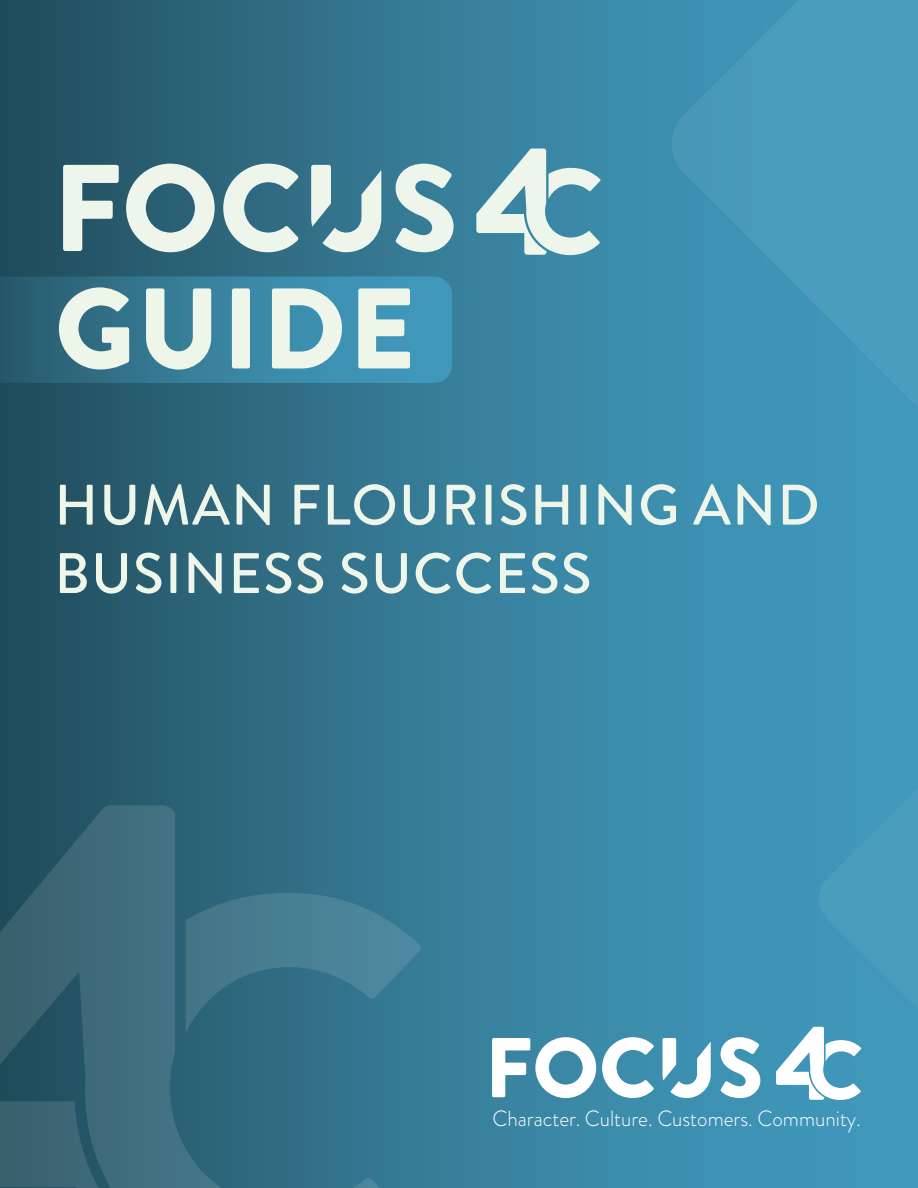
<style>
.page{position:relative;width:918px;height:1188px;background:#fff}
.page>*{position:absolute;margin:0;border:0;box-sizing:border-box;transform-origin:0 0}
.t1{font:900 114.3px "Brandon Grotesque";letter-spacing:.02em;color:#eef6ea}
.t2{font:500 57px/68.4px "Brandon Grotesque";letter-spacing:.02em;color:#eef6ea}
.t3{font:300 22.05px "Brandon Grotesque";color:#fff;scale:.96 1}
</style>
<div class="page">
<div style="left:0;top:0;width:918px;height:1188px;background:linear-gradient(to right,#245362,#44a2c8)"></div>
<svg style="left:0;top:276px;width:452px;height:107px;background:#367f9b"></svg>
<svg style="left:492px;top:1037px;width:104px;height:61px"></svg>
<svg style="left:602px;top:1037px;width:52px;height:61px"></svg>
<svg style="left:663px;top:1038px;width:48px;height:60px"></svg>
<svg style="left:720px;top:1037px;width:40px;height:61px"></svg>
<svg style="left:0;top:805px;width:417px;height:383px;background:#366c7f"></svg>
<svg style="left:668px;top:0;width:250px;height:454px;background:#4497b8"></svg>
<svg style="left:776px;top:773px;width:142px;height:327px;background:#4c9dbd"></svg>
<svg style="left:476px;top:148px;width:125px;height:107px;background:#89b7c3"></svg>
<svg style="left:63px;top:165px;width:56px;height:86px;background:#9bb5b6"></svg>
<svg style="left:126px;top:164px;width:89px;height:88px;background:#94b1b5"></svg>
<svg style="left:223px;top:164px;width:76px;height:88px;background:#8badb4"></svg>
<svg style="left:311px;top:165px;width:70px;height:87px;background:#8ab0b9"></svg>
<svg style="left:395px;top:164px;width:59px;height:88px;background:#a3c4c9"></svg>
<h1 class="t1" style="left:55px;top:248px;width:362px">GUIDE</h1>
<h2 class="t2" style="left:54px;top:472px;width:767px">HUMAN FLOURISHING AND<br>BUSINESS SUCCESS</h2>
<p class="t3" style="left:492px;top:1104px;width:385px">Character. Culture. Customers. Community.</p>
</div>
